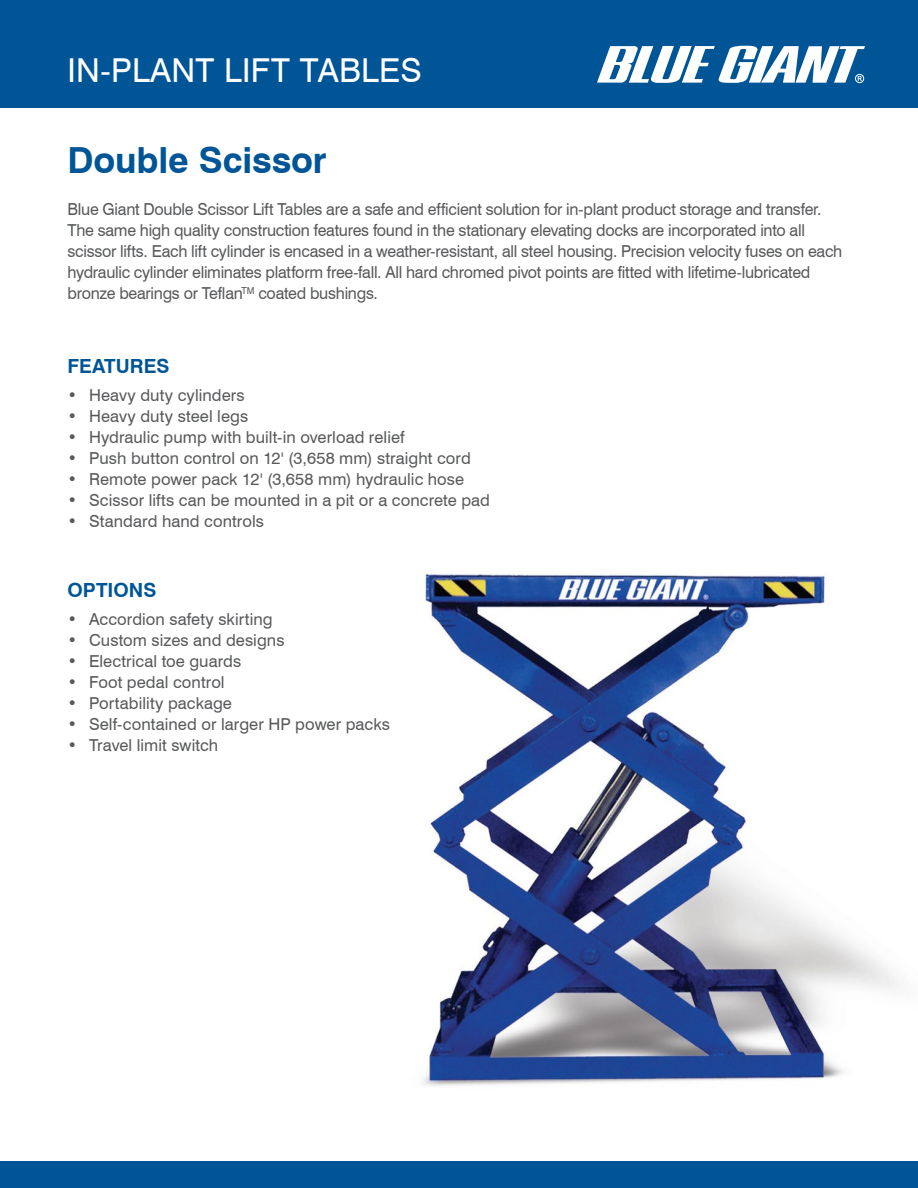
<style>
.page{position:relative;width:918px;height:1188px;background:#005596}
.page>*{position:absolute;margin:0;border:0;box-sizing:border-box;transform-origin:0 0}
.t1{font:700 36px "Swiss 721 BT";letter-spacing:-.005em;color:#005596}
.t2{font:33px "Swiss 721 BT";letter-spacing:.01em;color:#fff}
.t3{font:700 19.5px "Swiss 721 BT";color:#005596}
.t4{font:16.5px/21px "Swiss 721 BT";letter-spacing:-.01em;color:#58595b}
</style>
<div class="page">
<svg style="left:597px;top:46px;width:268px;height:37px"></svg>
<div style="left:0;top:1052px;width:918px;height:109px;background:#fff"></div>
<div style="left:0;top:108px;width:918px;height:953px;background:#fff"></div>
<img style="left:422px;top:573px;width:477px;height:513px">
<h2 class="t2" style="left:68px;top:50px;width:356px">IN-PLANT LIFT TABLES</h2>
<h1 class="t1" style="left:68px;top:138px;width:261px">Double Scissor</h1>
<p class="t4" style="left:68px;top:199px;width:776px">Blue Giant Double Scissor Lift Tables are a safe and efficient solution for in-plant product storage and transfer.<br>The same high quality construction features found in the stationary elevating docks are incorporated into all scissor lifts. Each lift cylinder is encased in a weather-resistant, all steel housing. Precision velocity fuses on each hydraulic cylinder eliminates platform free-fall. All hard chromed pivot points are fitted with lifetime-lubricated bronze bearings or Teflan<sup>TM</sup> coated bushings.</p>
<p class="t3" style="left:68px;top:355px;width:104px">FEATURES</p>
<p class="t4" style="left:68px;top:385px;width:179px">• Heavy duty cylinders</p>
<p class="t4" style="left:68px;top:406px;width:182px">• Heavy duty steel legs</p>
<p class="t4" style="left:68px;top:427px;width:339px">• Hydraulic pump with built-in overload relief</p>
<p class="t4" style="left:68px;top:448px;width:405px">• Push button control on 12' (3,658 mm) straight cord</p>
<p class="t4" style="left:68px;top:469px;width:398px">• Remote power pack 12' (3,658 mm) hydraulic hose</p>
<p class="t4" style="left:68px;top:490px;width:424px">• Scissor lifts can be mounted in a pit or a concrete pad</p>
<p class="t4" style="left:68px;top:511px;width:198px">• Standard hand controls</p>
<p class="t3" style="left:68px;top:578px;width:91px">OPTIONS</p>
<p class="t4" style="left:68px;top:608px;width:207px">• Accordion safety skirting</p>
<p class="t4" style="left:68px;top:629px;width:219px">• Custom sizes and designs</p>
<p class="t4" style="left:68px;top:650px;width:175px">• Electrical toe guards</p>
<p class="t4" style="left:68px;top:671px;width:159px">• Foot pedal control</p>
<p class="t4" style="left:68px;top:692px;width:166px">• Portability package</p>
<p class="t4" style="left:68px;top:713px;width:324px">• Self-contained or larger HP power packs</p>
<p class="t4" style="left:68px;top:734px;width:152px">• Travel limit switch</p>
</div>
